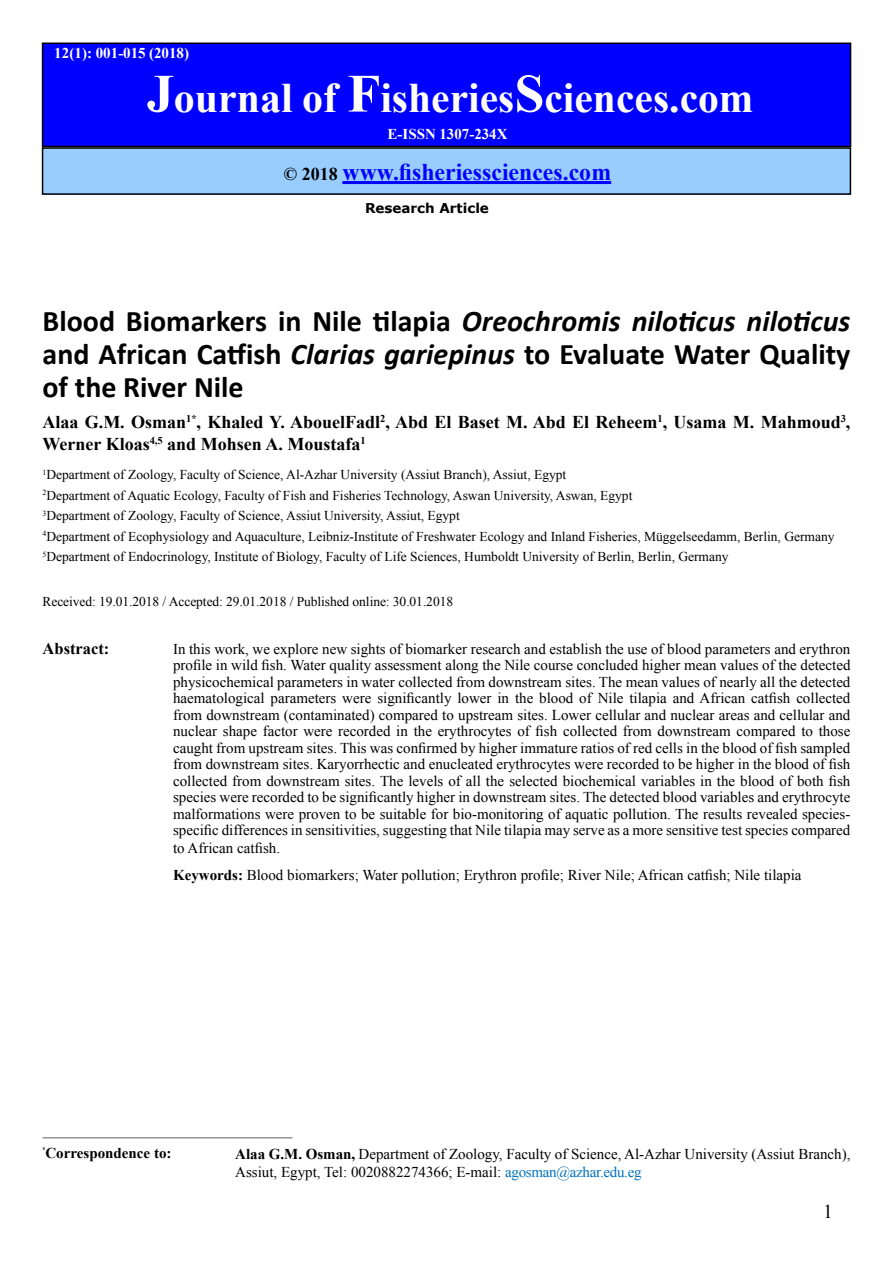
<style>
.page{position:relative;width:893px;height:1263px;background:#fff}
.page>*{position:absolute;margin:0;border:0;box-sizing:border-box;transform-origin:0 0}
.t1{font:700 42px "Times New Roman";color:#fff}
.t2{font:700 30px/33px "Calibri";color:#000;text-align:justify}
.t3{font:700 24px "Times New Roman";color:#00f}
.t4{font:19.5px "Times New Roman";color:#000}
.t5{font:700 18px/22.5px "Times New Roman";color:#000}
.t6{font:700 16.5px "Times New Roman";color:#000}
.t7{font:15px/16.5px "Times New Roman";color:#000;text-align:justify}
.t8{font:700 15px "Times New Roman";letter-spacing:.005em;color:#fff}
.t9{font:700 15px "Times New Roman";color:#000}
.t10{font:13.5px "Times New Roman";color:#000}
.t11{font:700 13.5px "Verdana";color:#000}
.s1{font-size:54px}
.s2{font-size:18px;color:#000}
.s3{font-style:italic}
.s4{font-weight:700}
.s5{color:#0072bc}
</style>
<div class="page">
<div style="left:42px;top:43px;width:809px;height:104px;background:#00f;border:1px solid #000"></div>
<div style="left:43px;top:148px;width:807px;height:46px;background:#9cf"></div>
<div style="left:42px;top:147px;width:809px;height:48px;border:2px solid #000"></div>
<hr style="left:342px;top:181px;width:269px;height:3px;background:#00f">
<hr style="left:43px;top:1137px;width:250px;height:1px;background:#939598">
<p class="t8" style="left:54px;top:43px;width:136px">12(1): 001-015 (2018)</p>
<h1 class="t1" style="left:147px;top:68px;width:608px"><span class="s1">J</span>ournal of <span class="s1">F</span>isheries<span class="s1">S</span>ciences.com</h1>
<p class="t8" style="left:388px;top:123px;width:121px">E-ISSN 1307-234X</p>
<h3 class="t3" style="left:284px;top:155px;width:329px"><span class="s2">© 2018</span> www.fisheriessciences.com</h3>
<p class="t11" style="left:365px;top:199px;width:125px">Research Article</p>
<p class="t2" style="left:43px;top:304px;width:809px">Blood Biomarkers in Nile tilapia <span class="s3">Oreochromis niloticus niloticus </span>and African Catfish <span class="s3">Clarias gariepinus</span> to Evaluate Water Quality of the River Nile</p>
<p class="t5" style="left:43px;top:410px;width:809px">Alaa G.M. Osman<sup>1*</sup>, Khaled Y. AbouelFadl<sup>2</sup>, Abd El Baset M. Abd El Reheem<sup>1</sup>, Usama M. Mahmoud<sup>3</sup>,<br>Werner Kloas<sup>4,5</sup> and Mohsen A. Moustafa<sup>1</sup></p>
<p class="t10" style="left:43px;top:466px;width:525px"><sup>1</sup>Department of Zoology, Faculty of Science, Al-Azhar University (Assiut Branch), Assiut, Egypt</p>
<p class="t10" style="left:43px;top:486px;width:591px"><sup>2</sup>Department of Aquatic Ecology, Faculty of Fish and Fisheries Technology, Aswan University, Aswan, Egypt</p>
<p class="t10" style="left:43px;top:507px;width:419px"><sup>3</sup>Department of Zoology, Faculty of Science, Assiut University, Assiut, Egypt</p>
<p class="t10" style="left:43px;top:527px;width:794px"><sup>4</sup>Department of Ecophysiology and Aquaculture, Leibniz-Institute of Freshwater Ecology and Inland Fisheries, Müggelseedamm, Berlin, Germany</p>
<p class="t10" style="left:43px;top:547px;width:688px"><sup>5</sup>Department of Endocrinology, Institute of Biology, Faculty of Life Sciences, Humboldt University of Berlin, Berlin, Germany</p>
<p class="t10" style="left:43px;top:593px;width:412px">Received: 19.01.2018 / Accepted: 29.01.2018 / Published online: 30.01.2018</p>
<p class="t6" style="left:43px;top:637px;width:68px">Abstract:</p>
<p class="t7" style="left:173px;top:640px;width:679px">In this work, we explore new sights of biomarker research and establish the use of blood parameters and erythron profile in wild fish. Water quality assessment along the Nile course concluded higher mean values of the detected physicochemical parameters in water collected from downstream sites. The mean values of nearly all the detected haematological parameters were significantly lower in the blood of Nile tilapia and African catfish collected from downstream (contaminated) compared to upstream sites. Lower cellular and nuclear areas and cellular and nuclear shape factor were recorded in the erythrocytes of fish collected from downstream compared to those caught from upstream sites. This was confirmed by higher immature ratios of red cells in the blood of fish sampled from downstream sites. Karyorrhectic and enucleated erythrocytes were recorded to be higher in the blood of fish collected from downstream sites. The levels of all the selected biochemical variables in the blood of both fish species were recorded to be significantly higher in downstream sites. The detected blood variables and erythrocyte malformations were proven to be suitable for bio-monitoring of aquatic pollution. The results revealed species&shy;specific differences in sensitivities, suggesting that Nile tilapia may serve as a more sensitive test species compared</p>
<p class="t7" style="left:173px;top:840px;width:109px">to African catfish.</p>
<p class="t7" style="left:173px;top:866px;width:630px"><span class="s4">Keywords:</span> Blood biomarkers; Water pollution; Erythron profile; River Nile; African catfish; Nile tilapia</p>
<p class="t9" style="left:43px;top:1142px;width:130px"><sup>*</sup>Correspondence to:</p>
<p class="t7" style="left:235px;top:1145px;width:617px;line-height:18px"><span class="s4">Alaa G.M. Osman,</span> Department of Zoology, Faculty of Science, Al-Azhar University (Assiut Branch),<br>Assiut, Egypt, Tel: 0020882274366; E-mail: <span class="s5">agosman@azhar.edu.eg</span></p>
<h3 class="t4" style="left:823px;top:1199px;width:11px">1</h3>
</div>
